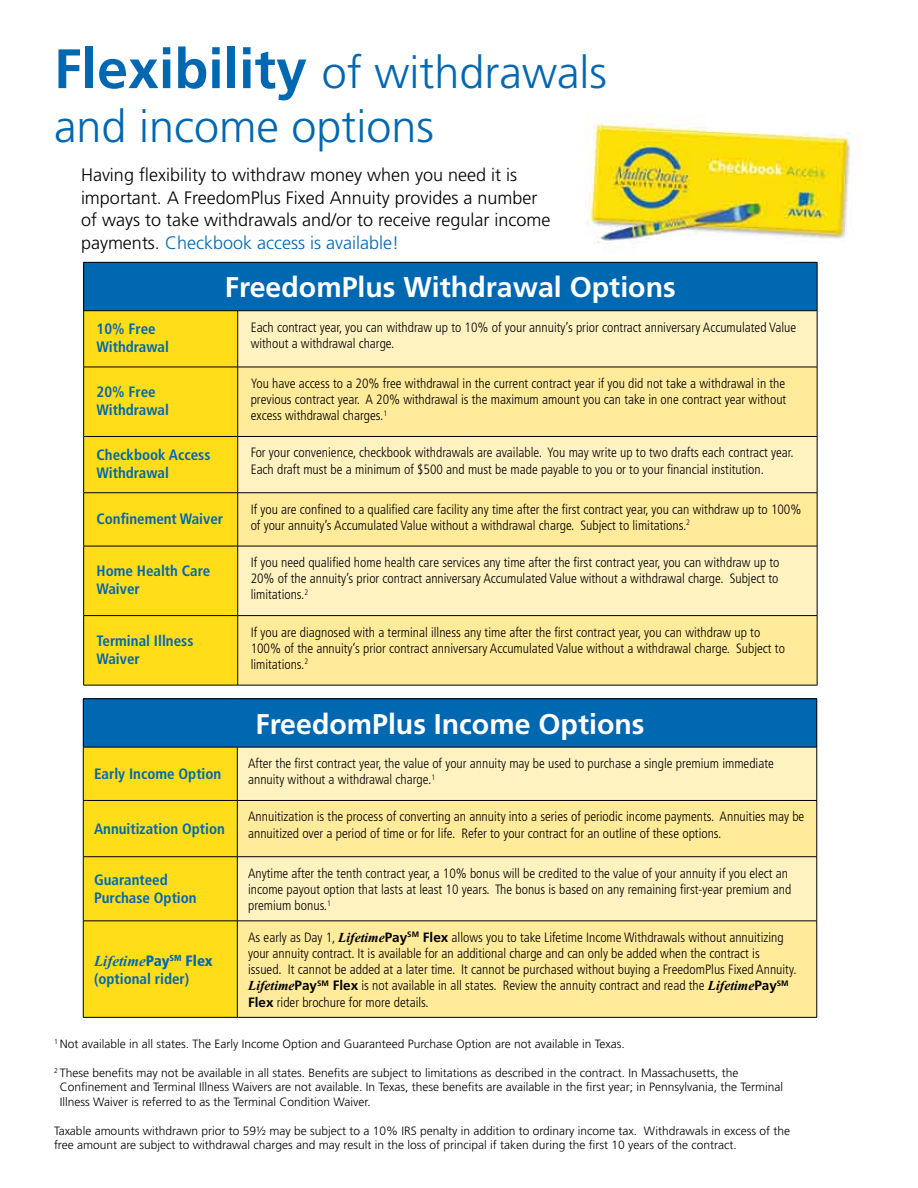
<style>
.page{position:relative;width:918px;height:1188px;background:#fff}
.page>*{position:absolute;margin:0;border:0;box-sizing:border-box;transform-origin:0 0}
.t1{font:300 45px/54px "Frutiger LT Std";color:#0067b1}
.t2{font:700 28.5px "Frutiger LT Std";color:#fff}
.t3{font:300 18px/22.5px "Frutiger LT Std";color:#000}
.t4{font:700 condensed 15px/18px "Frutiger LT Std";color:#0067b1}
.t5{font:italic 700 15px "Times New Roman";color:#0067b1}
.t6{font:300 condensed 13.5px/16.2px "Frutiger LT Std";color:#000}
.t7{font:300 12px/14.4px "Frutiger LT Std";color:#000}
.s1{font-weight:700;font-size:55.5px}
.s2{color:#0067b1}
.s3{font-family:"Frutiger LT Std";font-weight:900;font-style:normal;font-stretch:condensed}
.s4{font-family:"Times New Roman";font-weight:700;font-style:italic;font-stretch:normal}
.s5{font-weight:700;font-stretch:normal}
</style>
<div class="page">
<img style="left:568px;top:115px;width:293px;height:148px">
<div style="left:84px;top:262px;width:733px;height:49px;background:#0067b1"></div>
<div style="left:84px;top:311px;width:153px;height:374px;background:#ffdd18"></div>
<div style="left:238px;top:311px;width:579px;height:56px;background:#fff2c1"></div>
<svg style="left:238px;top:368px;width:579px;height:317px;background:#fdeca8"></svg>
<hr style="left:83px;top:262px;width:155px;height:1px;background:#000">
<hr style="left:83px;top:263px;width:1px;height:48px;background:#000">
<hr style="left:238px;top:262px;width:579px;height:1px;background:#000">
<hr style="left:817px;top:263px;width:1px;height:48px;background:#000">
<hr style="left:83px;top:310px;width:155px;height:1px;background:#000">
<hr style="left:83px;top:311px;width:1px;height:56px;background:#000">
<hr style="left:83px;top:367px;width:155px;height:1px;background:#000">
<hr style="left:83px;top:367px;width:1px;height:69px;background:#000">
<hr style="left:238px;top:310px;width:579px;height:1px;background:#000">
<hr style="left:237px;top:311px;width:1px;height:56px;background:#000">
<hr style="left:817px;top:311px;width:1px;height:56px;background:#000">
<hr style="left:238px;top:367px;width:579px;height:1px;background:#000">
<hr style="left:237px;top:367px;width:1px;height:69px;background:#000">
<hr style="left:817px;top:367px;width:1px;height:69px;background:#000">
<hr style="left:83px;top:436px;width:155px;height:1px;background:#000">
<hr style="left:83px;top:437px;width:1px;height:56px;background:#000">
<hr style="left:238px;top:436px;width:579px;height:1px;background:#000">
<hr style="left:237px;top:437px;width:1px;height:56px;background:#000">
<hr style="left:817px;top:437px;width:1px;height:56px;background:#000">
<hr style="left:83px;top:492px;width:155px;height:1px;background:#000">
<hr style="left:83px;top:493px;width:1px;height:53px;background:#000">
<hr style="left:238px;top:492px;width:579px;height:1px;background:#000">
<hr style="left:237px;top:493px;width:1px;height:53px;background:#000">
<hr style="left:817px;top:493px;width:1px;height:53px;background:#000">
<hr style="left:83px;top:546px;width:155px;height:1px;background:#000">
<hr style="left:83px;top:546px;width:1px;height:69px;background:#000">
<hr style="left:238px;top:546px;width:579px;height:1px;background:#000">
<hr style="left:237px;top:546px;width:1px;height:69px;background:#000">
<hr style="left:817px;top:546px;width:1px;height:69px;background:#000">
<hr style="left:83px;top:615px;width:155px;height:1px;background:#000">
<hr style="left:83px;top:616px;width:1px;height:69px;background:#000">
<hr style="left:238px;top:615px;width:579px;height:1px;background:#000">
<hr style="left:237px;top:616px;width:1px;height:69px;background:#000">
<hr style="left:817px;top:616px;width:1px;height:69px;background:#000">
<hr style="left:83px;top:685px;width:155px;height:1px;background:#000">
<hr style="left:238px;top:685px;width:579px;height:1px;background:#000">
<div style="left:83px;top:699px;width:734px;height:48px;background:#0067b1"></div>
<div style="left:84px;top:748px;width:153px;height:269px;background:#ffdd18"></div>
<div style="left:238px;top:748px;width:579px;height:52px;background:#fff2c1"></div>
<svg style="left:238px;top:801px;width:579px;height:216px;background:#fdeba4"></svg>
<hr style="left:83px;top:699px;width:154px;height:1px;background:#000">
<hr style="left:83px;top:699px;width:1px;height:48px;background:#000">
<hr style="left:237px;top:699px;width:580px;height:1px;background:#000">
<hr style="left:817px;top:699px;width:1px;height:48px;background:#000">
<hr style="left:83px;top:747px;width:154px;height:1px;background:#000">
<hr style="left:83px;top:747px;width:1px;height:53px;background:#000">
<hr style="left:237px;top:747px;width:580px;height:1px;background:#000">
<hr style="left:237px;top:747px;width:1px;height:53px;background:#000">
<hr style="left:817px;top:747px;width:1px;height:53px;background:#000">
<hr style="left:83px;top:800px;width:154px;height:1px;background:#000">
<hr style="left:83px;top:801px;width:1px;height:56px;background:#000">
<hr style="left:237px;top:800px;width:580px;height:1px;background:#000">
<hr style="left:237px;top:801px;width:1px;height:56px;background:#000">
<hr style="left:817px;top:801px;width:1px;height:56px;background:#000">
<hr style="left:83px;top:856px;width:154px;height:1px;background:#000">
<hr style="left:83px;top:857px;width:1px;height:64px;background:#000">
<hr style="left:237px;top:856px;width:580px;height:1px;background:#000">
<hr style="left:237px;top:857px;width:1px;height:64px;background:#000">
<hr style="left:817px;top:857px;width:1px;height:64px;background:#000">
<hr style="left:83px;top:921px;width:154px;height:1px;background:#000">
<hr style="left:83px;top:921px;width:1px;height:96px;background:#000">
<hr style="left:237px;top:921px;width:580px;height:1px;background:#000">
<hr style="left:237px;top:921px;width:1px;height:96px;background:#000">
<hr style="left:817px;top:921px;width:1px;height:96px;background:#000">
<hr style="left:83px;top:1017px;width:154px;height:1px;background:#000">
<hr style="left:237px;top:1017px;width:580px;height:1px;background:#000">
<h1 class="t1" style="left:54px;top:46px;width:555px"><span class="s1">Flexibility</span> of withdrawals and income options</h1>
<h3 class="t3" style="left:81px;top:164px;width:471px">Having flexibility to withdraw money when you need it is important. A FreedomPlus Fixed Annuity provides a number of ways to take withdrawals and/or to receive regular income payments. <span class="s2">Checkbook access is available!</span></h3>
<h2 class="t2" style="left:225px;top:271px;width:452px">FreedomPlus Withdrawal Options</h2>
<p class="t4" style="left:97px;top:320px;width:74px">10% Free<br>Withdrawal</p>
<p class="t6" style="left:251px;top:319px;width:547px">Each contract year, you can withdraw up to 10% of your annuity’s prior contract anniversary Accumulated Value without a withdrawal charge.</p>
<p class="t4" style="left:97px;top:383px;width:74px">20% Free<br>Withdrawal</p>
<p class="t6" style="left:251px;top:375px;width:537px;text-align:justify">You have access to a 20% free withdrawal in the current contract year if you did not take a withdrawal in the previous contract year. A 20% withdrawal is the maximum amount you can take in one contract year without excess withdrawal charges.<sup>1</sup></p>
<p class="t4" style="left:97px;top:446px;width:115px">Checkbook Access<br>Withdrawal</p>
<p class="t6" style="left:251px;top:445px;width:544px">For your convenience, checkbook withdrawals are available. You may write up to two drafts each contract year.<br>Each draft must be a minimum of $500 and must be made payable to you or to your financial institution.</p>
<p class="t4" style="left:97px;top:510px;width:128px">Confinement Waiver</p>
<p class="t6" style="left:251px;top:501px;width:552px">If you are confined to a qualified care facility any time after the first contract year, you can withdraw up to 100% of your annuity’s Accumulated Value without a withdrawal charge. Subject to limitations.<sup>2</sup></p>
<p class="t4" style="left:97px;top:562px;width:115px">Home Health Care<br>Waiver</p>
<p class="t6" style="left:251px;top:554px;width:530px;text-align:justify">If you need qualified home health care services any time after the first contract year, you can withdraw up to 20% of the annuity’s prior contract anniversary Accumulated Value without a withdrawal charge. Subject to limitations.<sup>2</sup></p>
<p class="t4" style="left:97px;top:632px;width:98px">Terminal Illness<br>Waiver</p>
<p class="t6" style="left:251px;top:624px;width:536px">If you are diagnosed with a terminal illness any time after the first contract year, you can withdraw up to<br>100% of the annuity’s prior contract anniversary Accumulated Value without a withdrawal charge. Subject to limitations.<sup>2</sup></p>
<h2 class="t2" style="left:256px;top:707px;width:391px">FreedomPlus Income Options</h2>
<p class="t4" style="left:94px;top:765px;width:129px">Early Income Option</p>
<p class="t6" style="left:248px;top:755px;width:527px">After the first contract year, the value of your annuity may be used to purchase a single premium immediate annuity without a withdrawal charge.<sup>1</sup></p>
<p class="t4" style="left:94px;top:820px;width:132px">Annuitization Option</p>
<p class="t6" style="left:248px;top:809px;width:558px">Annuitization is the process of converting an annuity into a series of periodic income payments. Annuities may be annuitized over a period of time or for life. Refer to your contract for an outline of these options.</p>
<p class="t4" style="left:94px;top:871px;width:104px">Guaranteed<br>Purchase Option</p>
<p class="t6" style="left:248px;top:865px;width:545px">Anytime after the tenth contract year, a 10% bonus will be credited to the value of your annuity if you elect an income payout option that lasts at least 10 years. The bonus is based on any remaining first-year premium and premium bonus.<sup>1</sup></p>
<p class="t5" style="left:94px;top:952px;width:120px">Lifetime<span class="s3">Pay</span><sup>SM</sup> <span class="s3">Flex</span></p>
<p class="t4" style="left:94px;top:970px;width:97px">(optional rider)</p>
<p class="t6" style="left:248px;top:929px;width:550px">As early as Day 1, <span class="s4">Lifetime</span><span class="s5">Pay</span><sup>SM</sup> <span class="s5">Flex</span> allows you to take Lifetime Income Withdrawals without annuitizing your annuity contract. It is available for an additional charge and can only be added when the contract is issued. It cannot be added at a later time. It cannot be purchased without buying a FreedomPlus Fixed Annuity.<br><span class="s4">Lifetime</span><span class="s5">Pay</span><sup>SM</sup> <span class="s5">Flex</span> is not available in all states. Review the annuity contract and read the <span class="s4">Lifetime</span><span class="s5">Pay</span><sup>SM </sup><span class="s5">Flex</span> rider brochure for more details.</p>
<p class="t7" style="left:54px;top:1037px;width:572px"><sup>1</sup> Not available in all states. The Early Income Option and Guaranteed Purchase Option are not available in Texas.</p>
<p class="t7" style="left:60px;top:1066px;width:725px;text-indent:-6px"><sup>2</sup> These benefits may not be available in all states. Benefits are subject to limitations as described in the contract. In Massachusetts, the<br>Confinement and Terminal Illness Waivers are not available. In Texas, these benefits are available in the first year; in Pennsylvania, the Terminal<br>Illness Waiver is referred to as the Terminal Condition Waiver.</p>
<p class="t7" style="left:54px;top:1123px;width:738px">Taxable amounts withdrawn prior to 59½ may be subject to a 10% IRS penalty in addition to ordinary income tax. Withdrawals in excess of the free amount are subject to withdrawal charges and may result in the loss of principal if taken during the first 10 years of the contract.</p>
</div>
